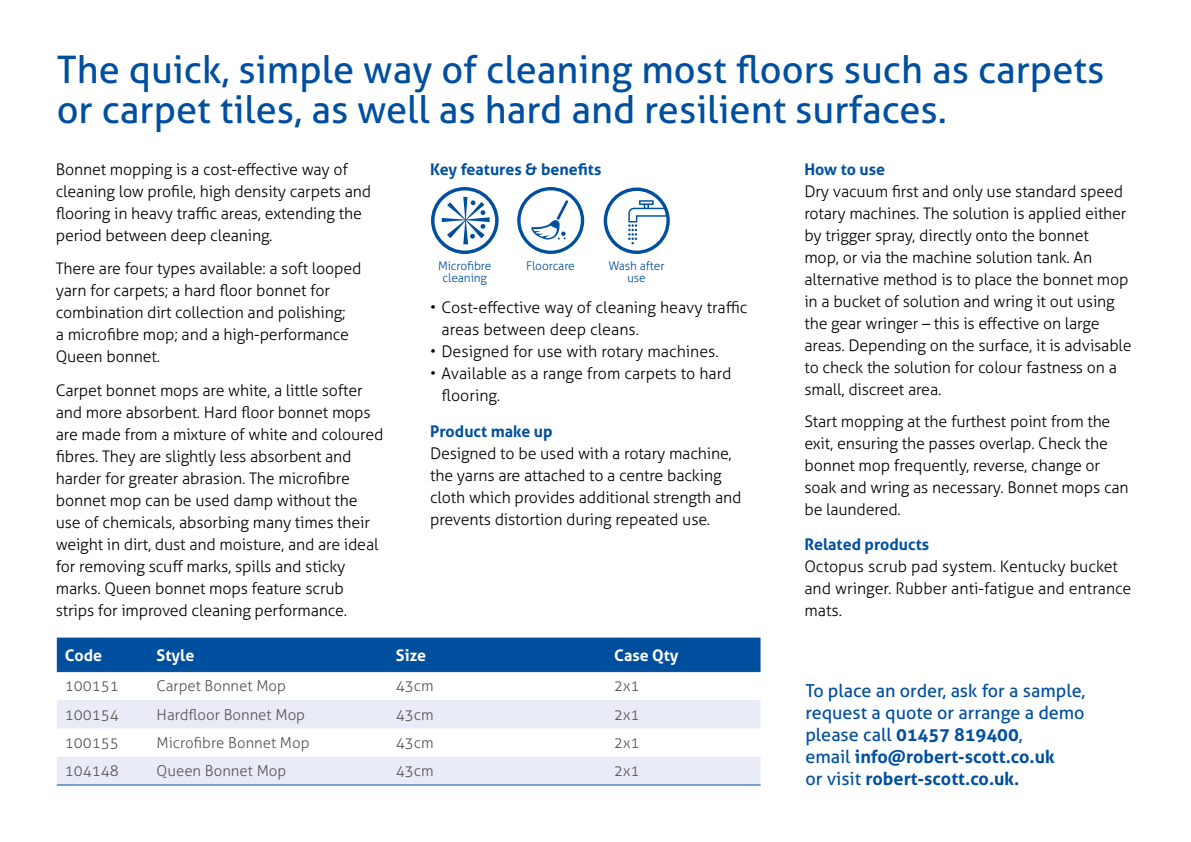
<style>
.page{position:relative;width:1191px;height:842px;background:#fff}
.page>*{position:absolute;margin:0;border:0;box-sizing:border-box;transform-origin:0 0}
.Intro{font:38px/40px "Aller";color:#004f9f}
.t1{font:18px/22px "Aller";color:#004f9f}
.Body_Copy{font:300 16px/22px "Aller";letter-spacing:-.01em;color:#000}
.Headings{font:700 16px "Aller";color:#004f9f}
.t2{font:700 16px "Aller";color:#fff}
.Body_Copy-2{font:700 16px "Aller";color:#004f9f}
.t3{font:300 15px "Aller";color:#575756}
.t4{font:300 12px/12px "Aller";letter-spacing:-.01em;color:#004f9f;text-align:center}
.s1{font-weight:700}
</style>
<div class="page">
<svg style="left:517px;top:187px;width:67px;height:67px"></svg>
<svg style="left:431px;top:187px;width:67px;height:67px"></svg>
<div style="left:57px;top:638px;width:703px;height:33px;background:#004f9f"></div>
<svg style="left:57px;top:700px;width:703px;height:85px;fill:#e9ebf7"></svg>
<hr style="left:57px;top:671px;width:92px;height:1px;background:#004f9f">
<hr style="left:149px;top:671px;width:239px;height:1px;background:#004f9f">
<hr style="left:388px;top:671px;width:218px;height:1px;background:#004f9f">
<hr style="left:606px;top:671px;width:154px;height:1px;background:#004f9f">
<hr style="left:57px;top:785px;width:92px;height:1px;background:#004f9f">
<hr style="left:149px;top:785px;width:239px;height:1px;background:#004f9f">
<hr style="left:388px;top:785px;width:218px;height:1px;background:#004f9f">
<hr style="left:606px;top:785px;width:154px;height:1px;background:#004f9f">
<svg style="left:603px;top:188px;width:67px;height:66px"></svg>
<p class="Intro" style="left:57px;top:50px;width:1049px">The quick, simple way of cleaning most floors such as carpets or carpet tiles, as well as hard and resilient surfaces.</p>
<p class="Body_Copy" style="left:56px;top:158px;width:317px">Bonnet mopping is a cost-effective way of cleaning low profile, high density carpets and flooring in heavy traffic areas, extending the period between deep cleaning.</p>
<p class="Body_Copy" style="left:56px;top:257px;width:307px">There are four types available: a soft looped yarn for carpets; a hard floor bonnet for combination dirt collection and polishing;<br>a microfibre mop; and a high-performance Queen bonnet.</p>
<p class="Body_Copy" style="left:56px;top:379px;width:329px">Carpet bonnet mops are white, a little softer and more absorbent. Hard floor bonnet mops are made from a mixture of white and coloured fibres. They are slightly less absorbent and harder for greater abrasion. The microfibre bonnet mop can be used damp without the use of chemicals, absorbing many times their weight in dirt, dust and moisture, and are ideal for removing scuff marks, spills and sticky marks. Queen bonnet mops feature scrub strips for improved cleaning performance.</p>
<p class="Headings" style="left:430px;top:159px;width:173px">Key features &amp; benefits</p>
<p class="Headings" style="left:804px;top:159px;width:82px">How to use</p>
<p class="Body_Copy" style="left:804px;top:180px;width:329px">Dry vacuum first and only use standard speed rotary machines. The solution is applied either by trigger spray, directly onto the bonnet<br>mop, or via the machine solution tank. An alternative method is to place the bonnet mop in a bucket of solution and wring it out using the gear wringer – this is effective on large areas. Depending on the surface, it is advisable to check the solution for colour fastness on a small, discreet area.</p>
<p class="Body_Copy" style="left:804px;top:410px;width:326px">Start mopping at the furthest point from the exit, ensuring the passes overlap. Check the bonnet mop frequently, reverse, change or soak and wring as necessary. Bonnet mops can be laundered.</p>
<p class="Body_Copy-2" style="left:804px;top:534px;width:126px">Related products</p>
<p class="Body_Copy" style="left:804px;top:555px;width:328px">Octopus scrub pad system. Kentucky bucket and wringer. Rubber anti-fatigue and entrance mats.</p>
<p class="t4" style="left:438px;top:260px;width:55px">Microfibre</p>
<p class="t4" style="left:526px;top:260px;width:50px">Floorcare</p>
<p class="t4" style="left:442px;top:272px;width:46px">cleaning</p>
<p class="t4" style="left:608px;top:260px;width:58px">Wash after use</p>
<p class="Body_Copy" style="left:441px;top:296px;width:308px;text-indent:-11px">• Cost-effective way of cleaning heavy traffic areas between deep cleans.</p>
<p class="Body_Copy" style="left:430px;top:340px;width:290px">• Designed for use with rotary machines.</p>
<p class="Body_Copy" style="left:441px;top:362px;width:291px;text-indent:-11px">• Available as a range from carpets to hard flooring.</p>
<p class="Headings" style="left:430px;top:421px;width:124px">Product make up</p>
<p class="Body_Copy" style="left:430px;top:442px;width:313px">Designed to be used with a rotary machine, the yarns are attached to a centre backing cloth which provides additional strength and prevents distortion during repeated use.</p>
<p class="t2" style="left:65px;top:645px;width:39px">Code</p>
<p class="t2" style="left:157px;top:645px;width:39px">Style</p>
<p class="t2" style="left:396px;top:645px;width:32px">Size</p>
<p class="t2" style="left:614px;top:645px;width:66px">Case Qty</p>
<p class="t3" style="left:65px;top:677px;width:55px">100151</p>
<p class="t3" style="left:157px;top:677px;width:131px">Carpet Bonnet Mop</p>
<p class="t3" style="left:396px;top:677px;width:39px">43cm</p>
<p class="t3" style="left:614px;top:677px;width:27px">2x1</p>
<p class="t3" style="left:65px;top:705px;width:55px">100154</p>
<p class="t3" style="left:157px;top:705px;width:150px">Hardfloor Bonnet Mop</p>
<p class="t3" style="left:396px;top:705px;width:39px">43cm</p>
<p class="t3" style="left:614px;top:705px;width:27px">2x1</p>
<p class="t3" style="left:65px;top:734px;width:55px">100155</p>
<p class="t3" style="left:157px;top:734px;width:155px">Microfibre Bonnet Mop</p>
<p class="t3" style="left:396px;top:734px;width:39px">43cm</p>
<p class="t3" style="left:614px;top:734px;width:27px">2x1</p>
<p class="t3" style="left:65px;top:762px;width:55px">104148</p>
<p class="t3" style="left:157px;top:762px;width:131px">Queen Bonnet Mop</p>
<p class="t3" style="left:396px;top:762px;width:39px">43cm</p>
<p class="t3" style="left:614px;top:762px;width:27px">2x1</p>
<p class="t1" style="left:805px;top:680px;width:282px">To place an order, ask for a sample, request a quote or arrange a demo please call <span class="s1">01457 819400</span>,<br>email <span class="s1">info@robert-scott.co.uk<br></span>or visit <span class="s1">robert-scott.co.uk.</span></p>
</div>
